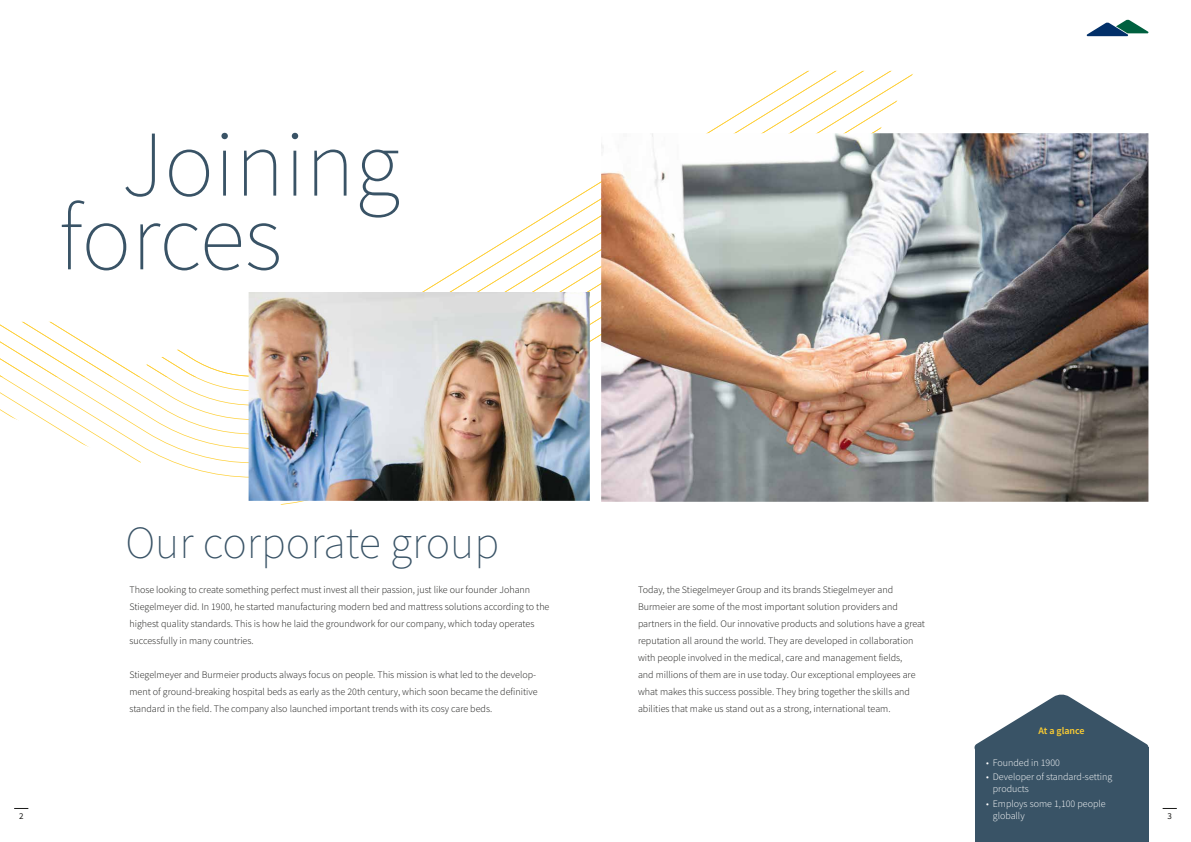
<style>
.page{position:relative;width:1191px;height:842px;background:#fff}
.page>*{position:absolute;margin:0;border:0;box-sizing:border-box;transform-origin:0 0}
.t1{font:200 94px "Source Sans Pro";color:#395366}
.t2{font:200 46px "Source Sans Pro";color:#395366}
.t3{font:300 10px/17px "Source Sans Pro";color:#1a1a18}
.t4{font:300 10px/12px "Source Sans Pro";color:#fff}
.t5{font:600 10px "Source Sans Pro";color:#fece31}
.t6{font:9px "Source Sans Pro";color:#1a1a18}
</style>
<div class="page">
<svg style="left:1162px;top:808px;width:14px;height:1px"></svg>
<svg style="left:14px;top:808px;width:14px;height:1px"></svg>
<svg style="left:0;top:74px;width:913px;height:431px"></svg>
<svg style="left:0;top:71px;width:912px;height:306px"></svg>
<svg style="left:1086px;top:20px;width:62px;height:16px"></svg>
<img style="left:601px;top:133px;width:547px;height:369px">
<img style="left:249px;top:292px;width:341px;height:209px">
<svg style="left:10px;top:229px;width:198px;height:140px"></svg>
<div style="left:116px;top:213px;width:120px;height:74px;background:#fff"></div>
<svg style="left:974px;top:694px;width:175px;height:58px"></svg>
<div style="left:974px;top:747px;width:174px;height:95px;background:#395366"></div>
<h1 class="t1" style="left:121px;top:108px;width:280px">Joining</h1>
<h1 class="t1" style="left:59px;top:181px;width:225px">forces</h1>
<h2 class="t2" style="left:125px;top:515px;width:375px">Our corporate group</h2>
<p class="t3" style="left:129px;top:581px;width:421px">Those looking to create something perfect must invest all their passion, just like our founder Johann Stiegelmeyer did. In 1900, he started manufacturing modern bed and mattress solutions according to the highest quality standards. This is how he laid the groundwork for our company, which today operates successfully in many countries.</p>
<p class="t3" style="left:129px;top:666px;width:409px">Stiegelmeyer and Burmeier products always focus on people. This mission is what led to the develop&shy;ment of ground-breaking hospital beds as early as the 20th century, which soon became the definitive standard in the field. The company also launched important trends with its cosy care beds.</p>
<p class="t3" style="left:638px;top:581px;width:288px">Today, the Stiegelmeyer Group and its brands Stiegelmeyer and Burmeier are some of the most important solution providers and partners in the field. Our innovative products and solutions have a great reputation all around the world. They are developed in collaboration with people involved in the medical, care and management fields,<br>and millions of them are in use today. Our exceptional employees are what makes this success possible. They bring together the skills and abilities that make us stand out as a strong, international team.</p>
<p class="t5" style="left:1038px;top:724px;width:48px">At a glance</p>
<p class="t4" style="left:986px;top:756px;width:75px">• Founded in 1900</p>
<p class="t4" style="left:992px;top:771px;width:121px;text-indent:-7px">• Developer of standard-setting products</p>
<p class="t4" style="left:992px;top:798px;width:114px;text-indent:-7px">• Employs some 1,100 people globally</p>
<p class="t6" style="left:19px;top:811px;width:6px">2</p>
<p class="t6" style="left:1167px;top:811px;width:6px">3</p>
</div>
